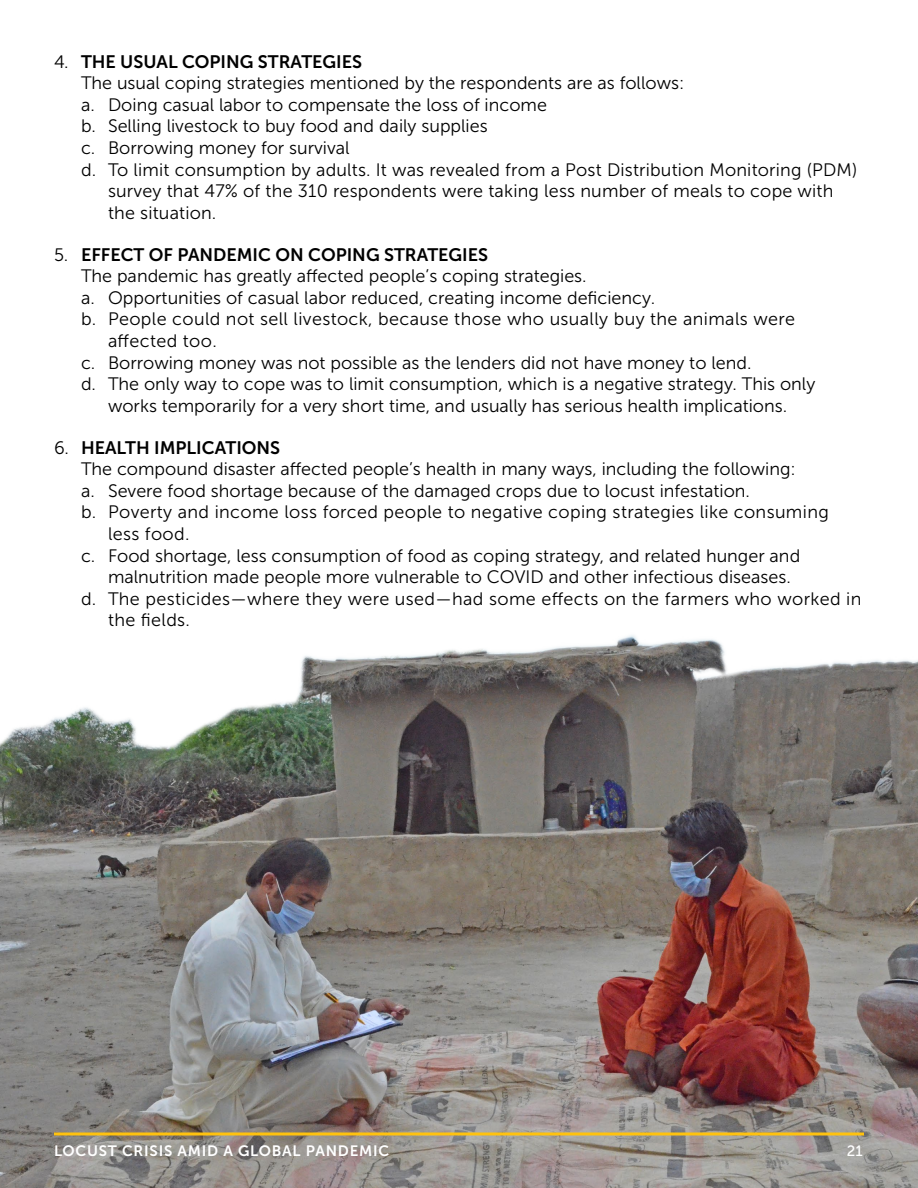
<style>
.page{position:relative;width:918px;height:1188px;background:#fff}
.page>*{position:absolute;margin:0;border:0;box-sizing:border-box;transform-origin:0 0}
.t1{font:18px "Museo Sans 300";color:#000}
.t2{font:18px "Museo Sans 300";letter-spacing:.02em;color:#000}
.t3{font:18px "Museo Sans 700";color:#000}
.t4{font:15px "Museo Sans 700";letter-spacing:.05em;color:#fff}
.t5{font:15px "Museo Sans 500";color:#fff}
.s1{font-family:"Museo Sans 300"}
</style>
<div class="page">
<img style="left:0;top:635px;width:918px;height:553px">
<svg style="left:54px;top:1132px;width:810px;height:4px"></svg>
<p class="t3" style="left:54px;top:51px;width:310px"><span class="s1">4.</span> THE USUAL COPING STRATEGIES</p>
<p class="t1" style="left:81px;top:73px;width:605px">The usual coping strategies mentioned by the respondents are as follows:</p>
<p class="t1" style="left:81px;top:95px;width:467px">a. Doing casual labor to compensate the loss of income</p>
<p class="t1" style="left:81px;top:116px;width:408px">b. Selling livestock to buy food and daily supplies</p>
<p class="t1" style="left:81px;top:138px;width:270px">c. Borrowing money for survival</p>
<p class="t1" style="left:81px;top:160px;width:778px">d. To limit consumption by adults. It was revealed from a Post Distribution Monitoring (PDM)</p>
<p class="t1" style="left:108px;top:181px;width:727px">survey that 47% of the 310 respondents were taking less number of meals to cope with</p>
<p class="t1" style="left:108px;top:203px;width:110px">the situation.</p>
<p class="t3" style="left:54px;top:244px;width:436px"><span class="s1">5.</span> EFFECT OF PANDEMIC ON COPING STRATEGIES</p>
<p class="t1" style="left:81px;top:266px;width:507px">The pandemic has greatly affected people’s coping strategies.</p>
<p class="t1" style="left:81px;top:288px;width:576px">a. Opportunities of casual labor reduced, creating income deficiency.</p>
<p class="t2" style="left:81px;top:309px;width:716px">b. People could not sell livestock, because those who usually buy the animals were</p>
<p class="t2" style="left:108px;top:331px;width:110px">affected too.</p>
<p class="t1" style="left:81px;top:353px;width:672px">c. Borrowing money was not possible as the lenders did not have money to lend.</p>
<p class="t1" style="left:81px;top:374px;width:736px">d. The only way to cope was to limit consumption, which is a negative strategy. This only</p>
<p class="t1" style="left:108px;top:396px;width:681px">works temporarily for a very short time, and usually has serious health implications.</p>
<p class="t3" style="left:54px;top:437px;width:228px"><span class="s1">6.</span> HEALTH IMPLICATIONS</p>
<p class="t1" style="left:81px;top:459px;width:716px">The compound disaster affected people’s health in many ways, including the following:</p>
<p class="t1" style="left:81px;top:481px;width:670px">a. Severe food shortage because of the damaged crops due to locust infestation.</p>
<p class="t2" style="left:81px;top:503px;width:749px">b. Poverty and income loss forced people to negative coping strategies like consuming</p>
<p class="t2" style="left:108px;top:524px;width:83px">less food.</p>
<p class="t1" style="left:81px;top:546px;width:721px">c. Food shortage, less consumption of food as coping strategy, and related hunger and</p>
<p class="t1" style="left:108px;top:567px;width:684px">malnutrition made people more vulnerable to COVID and other infectious diseases.</p>
<p class="t2" style="left:81px;top:589px;width:782px">d. The pesticides—where they were used—had some effects on the farmers who worked in</p>
<p class="t1" style="left:108px;top:611px;width:84px">the fields.</p>
<p class="t4" style="left:54px;top:1142px;width:337px">LOCUST CRISIS AMID A GLOBAL PANDEMIC</p>
<p class="t5" style="left:847px;top:1142px;width:17px">21</p>
</div>
